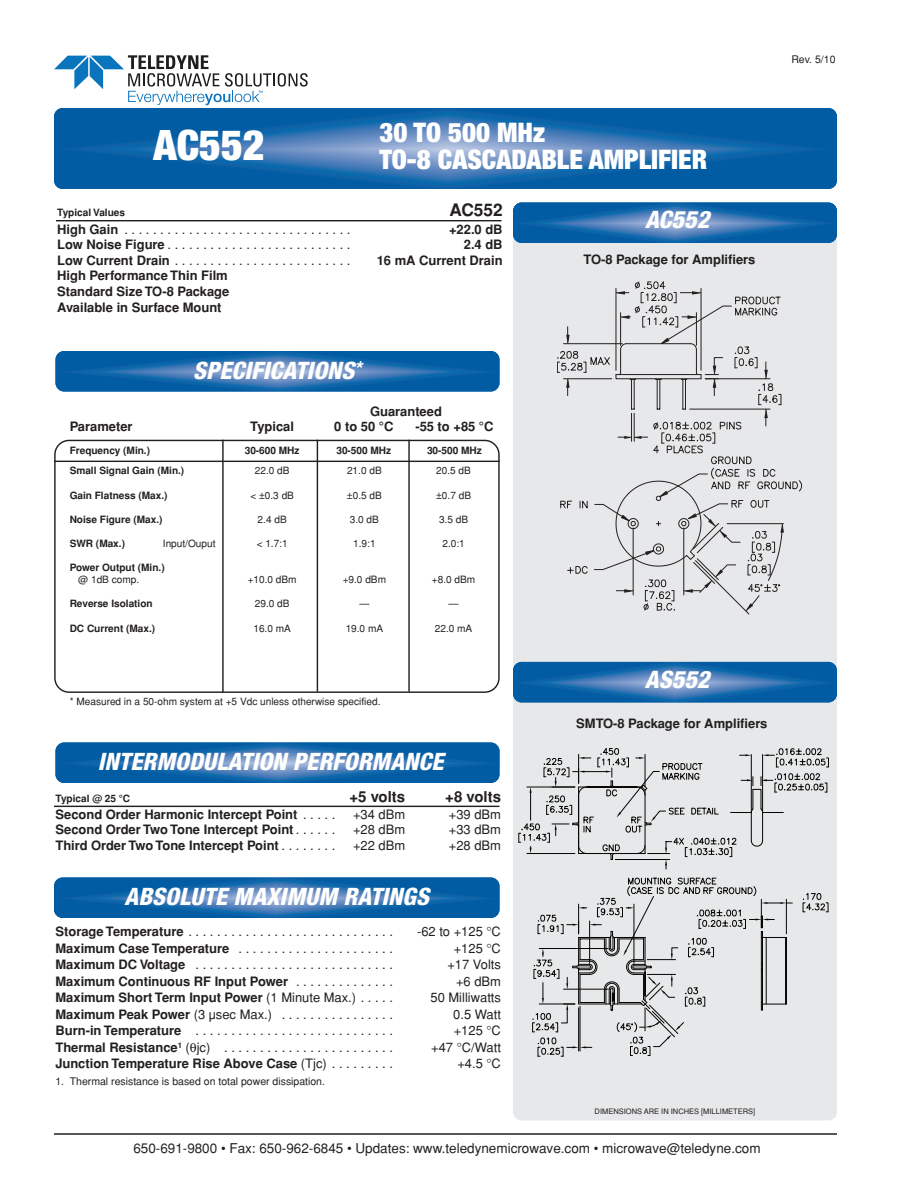
<style>
.page{position:relative;width:918px;height:1188px;background:#fff}
.page>*{position:absolute;margin:0;border:0;box-sizing:border-box;transform-origin:0 0}
.t1{font:900 condensed 42px "Helvetica Neue";color:#fff}
.t2{font:900 condensed 27px "Helvetica Neue";color:#fff}
.t3{font:italic 800 condensed 24px "Helvetica Neue";letter-spacing:.005em;color:#fff}
.t4{font:700 17.25px "Helvetica";color:#231f20}
.t5{font:700 15px "Helvetica";color:#231f20}
.t6{font:13.5px "Helvetica";color:#231f20}
.t7{font:700 12.9px/15.6px "Helvetica";color:#231f20;text-align:justify}
.t8{font:12.9px "Helvetica";color:#231f20}
.t9{font:10.5px "Helvetica";color:#231f20}
.t10{font:10.05px "Helvetica";color:#231f20}
.t11{font:700 10.05px "Helvetica";color:#231f20}
.t12{font:7.5px "Helvetica";color:#231f20}
.s1{font-weight:700}
.s2{font-weight:400}
</style>
<div class="page">
<svg style="left:54px;top:108px;width:783px;height:81px;background:#206bad"></svg>
<hr style="left:54px;top:1133px;width:783px;height:2px;background:#231f20">
<div style="left:513px;top:202px;width:324px;height:918px;background:#e7e8e9;border-radius:9px"></div>
<svg style="left:513px;top:662px;width:324px;height:40px;background:#216cad"></svg>
<svg style="left:56px;top:351px;width:444px;height:41px;background:#226dae"></svg>
<svg style="left:56px;top:742px;width:444px;height:41px;background:#226dae"></svg>
<svg style="left:54px;top:878px;width:446px;height:40px;background:#216cad"></svg>
<svg style="left:513px;top:202px;width:324px;height:41px;background:#226dae"></svg>
<svg style="left:54px;top:55px;width:254px;height:50px"></svg>
<svg style="left:54px;top:440px;width:446px;height:253px"></svg>
<hr style="left:54px;top:461px;width:446px;height:1px;background:#231f20">
<hr style="left:222px;top:440px;width:2px;height:253px;background:#231f20">
<hr style="left:317px;top:440px;width:1px;height:252px;background:#231f20">
<hr style="left:408px;top:440px;width:2px;height:252px;background:#231f20">
<svg style="left:557px;top:281px;width:245px;height:334px"></svg>
<hr style="left:56px;top:220px;width:445px;height:1px;background:#231f20">
<hr style="left:54px;top:806px;width:446px;height:1px;background:#231f20">
<svg style="left:803px;top:893px;width:26px;height:20px"></svg>
<svg style="left:532px;top:877px;width:260px;height:180px"></svg>
<svg style="left:519px;top:748px;width:310px;height:121px"></svg>
<h1 class="t1" style="left:153px;top:130px;width:113px">AC552</h1>
<h2 class="t2" style="left:380px;top:123px;width:167px">30 TO 500 MHz</h2>
<h2 class="t2" style="left:380px;top:150px;width:329px">TO-8 CASCADABLE AMPLIFIER</h2>
<p class="t11" style="left:57px;top:207px;width:69px">Typical Values</p>
<h3 class="t4" style="left:450px;top:200px;width:55px">AC552</h3>
<p class="t8" style="left:57px;top:222px;width:295px"><span class="s1">High Gain</span> . . . . . . . . . . . . . . . . . . . . . . . . . . . . . . . .</p>
<p class="t7" style="left:449px;top:222px;width:55px">+22.0 dB</p>
<p class="t8" style="left:57px;top:237px;width:295px"><span class="s1">Low Noise Figure</span> . . . . . . . . . . . . . . . . . . . . . . . . . .</p>
<p class="t7" style="left:464px;top:237px;width:40px">2.4 dB</p>
<p class="t8" style="left:57px;top:253px;width:295px"><span class="s1">Low Current Drain</span> . . . . . . . . . . . . . . . . . . . . . . . . .</p>
<p class="t7" style="left:377px;top:253px;width:127px">16 mA Current Drain</p>
<p class="t7" style="left:57px;top:268px;width:174px">High Performance Thin Film Standard Size TO-8 Package Available in Surface Mount</p>
<h3 class="t3" style="left:193px;top:361px;width:170px">SPECIFICATIONS<sup>*</sup></h3>
<p class="t7" style="left:370px;top:404px;width:73px">Guaranteed</p>
<p class="t7" style="left:70px;top:419px;width:64px">Parameter</p>
<p class="t7" style="left:250px;top:419px;width:45px">Typical</p>
<p class="t7" style="left:334px;top:419px;width:61px">0 to 50 °C</p>
<p class="t7" style="left:415px;top:419px;width:80px">-55 to +85 °C</p>
<p class="t11" style="left:70px;top:445px;width:82px">Frequency (Min.)</p>
<p class="t11" style="left:245px;top:445px;width:56px">30-600 MHz</p>
<p class="t11" style="left:336px;top:445px;width:56px">30-500 MHz</p>
<p class="t11" style="left:427px;top:445px;width:56px">30-500 MHz</p>
<p class="t11" style="left:70px;top:465px;width:116px">Small Signal Gain (Min.)</p>
<p class="t10" style="left:255px;top:465px;width:36px">22.0 dB</p>
<p class="t10" style="left:347px;top:465px;width:36px">21.0 dB</p>
<p class="t10" style="left:436px;top:465px;width:36px">20.5 dB</p>
<p class="t11" style="left:70px;top:489px;width:99px">Gain Flatness (Max.)</p>
<p class="t10" style="left:250px;top:489px;width:45px">&lt; ±0.3 dB</p>
<p class="t10" style="left:347px;top:489px;width:36px">±0.5 dB</p>
<p class="t10" style="left:436px;top:489px;width:36px">±0.7 dB</p>
<p class="t11" style="left:70px;top:513px;width:94px">Noise Figure (Max.)</p>
<p class="t10" style="left:258px;top:513px;width:31px">2.4 dB</p>
<p class="t10" style="left:350px;top:513px;width:31px">3.0 dB</p>
<p class="t10" style="left:439px;top:513px;width:31px">3.5 dB</p>
<p class="t11" style="left:70px;top:538px;width:57px">SWR (Max.)</p>
<p class="t10" style="left:163px;top:538px;width:54px">Input/Ouput</p>
<p class="t10" style="left:257px;top:538px;width:33px">&lt; 1.7:1</p>
<p class="t10" style="left:353px;top:538px;width:24px">1.9:1</p>
<p class="t10" style="left:442px;top:538px;width:24px">2.0:1</p>
<p class="t11" style="left:70px;top:562px;width:97px">Power Output (Min.)</p>
<p class="t10" style="left:78px;top:574px;width:63px">@ 1dB comp.</p>
<p class="t10" style="left:248px;top:574px;width:50px">+10.0 dBm</p>
<p class="t10" style="left:343px;top:574px;width:45px">+9.0 dBm</p>
<p class="t10" style="left:432px;top:574px;width:45px">+8.0 dBm</p>
<p class="t11" style="left:70px;top:598px;width:85px">Reverse Isolation</p>
<p class="t10" style="left:255px;top:598px;width:36px">29.0 dB</p>
<p class="t10" style="left:359px;top:598px;width:12px">—</p>
<p class="t10" style="left:449px;top:598px;width:12px">—</p>
<p class="t11" style="left:70px;top:622px;width:87px">DC Current (Max.)</p>
<p class="t10" style="left:253px;top:622px;width:39px">16.0 mA</p>
<p class="t10" style="left:346px;top:622px;width:39px">19.0 mA</p>
<p class="t10" style="left:435px;top:622px;width:39px">22.0 mA</p>
<p class="t10" style="left:70px;top:696px;width:312px">* Measured in a 50-ohm system at +5 Vdc unless otherwise specified.</p>
<h3 class="t3" style="left:98px;top:753px;width:347px">INTERMODULATION PERFORMANCE</h3>
<p class="t11" style="left:56px;top:793px;width:76px">Typical @ 25 °C</p>
<p class="t5" style="left:350px;top:788px;width:57px">+5 volts</p>
<p class="t5" style="left:445px;top:788px;width:57px">+8 volts</p>
<p class="t7" style="left:56px;top:806px;width:281px">Second Order Harmonic Intercept Point <span class="s2">. . . . .</span></p>
<p class="t8" style="left:353px;top:807px;width:54px">+34 dBm</p>
<p class="t8" style="left:449px;top:807px;width:54px">+39 dBm</p>
<p class="t7" style="left:56px;top:822px;width:281px">Second Order Two Tone Intercept Point <span class="s2">. . . . . .</span></p>
<p class="t8" style="left:353px;top:822px;width:54px">+28 dBm</p>
<p class="t8" style="left:449px;top:822px;width:54px">+33 dBm</p>
<p class="t7" style="left:56px;top:838px;width:281px">Third Order Two Tone Intercept Point <span class="s2">. . . . . . . .</span></p>
<p class="t8" style="left:353px;top:838px;width:54px">+22 dBm</p>
<p class="t8" style="left:449px;top:838px;width:54px">+28 dBm</p>
<h3 class="t3" style="left:124px;top:888px;width:306px">ABSOLUTE MAXIMUM RATINGS</h3>
<p class="t8" style="left:56px;top:924px;width:339px"><span class="s1">Storage Temperature</span> . . . . . . . . . . . . . . . . . . . . . . . . . . . . .</p>
<p class="t8" style="left:417px;top:924px;width:85px">-62 to +125 °C</p>
<p class="t7" style="left:56px;top:941px;width:339px">Maximum Case Temperature <span class="s2">. . . . . . . . . . . . . . . . . . . . . .</span></p>
<p class="t8" style="left:454px;top:941px;width:49px">+125 °C</p>
<p class="t8" style="left:56px;top:957px;width:339px"><span class="s1">Maximum DC Voltage</span> . . . . . . . . . . . . . . . . . . . . . . . . . . . .</p>
<p class="t8" style="left:447px;top:957px;width:55px">+17 Volts</p>
<p class="t7" style="left:56px;top:974px;width:339px">Maximum Continuous RF Input Power <span class="s2">. . . . . . . . . . . . . .</span></p>
<p class="t8" style="left:456px;top:974px;width:46px">+6 dBm</p>
<p class="t7" style="left:56px;top:990px;width:339px">Maximum Short Term Input Power <span class="s2">(1 Minute Max.) . . . . .</span></p>
<p class="t8" style="left:431px;top:990px;width:72px">50 Milliwatts</p>
<p class="t8" style="left:56px;top:1007px;width:339px"><span class="s1">Maximum Peak Power</span> (3 µsec Max.) . . . . . . . . . . . . . . . .</p>
<p class="t8" style="left:453px;top:1007px;width:49px">0.5 Watt</p>
<p class="t8" style="left:56px;top:1023px;width:339px"><span class="s1">Burn-in Temperature</span> . . . . . . . . . . . . . . . . . . . . . . . . . . . .</p>
<p class="t8" style="left:454px;top:1023px;width:49px">+125 °C</p>
<p class="t8" style="left:56px;top:1040px;width:339px"><span class="s1">Thermal Resistance</span><sup>1</sup> ( jc) . . . . . . . . . . . . . . . . . . . . . . . .</p>
<p class="t8" style="left:431px;top:1040px;width:71px">+47 °C/Watt</p>
<p class="t7" style="left:56px;top:1056px;width:339px">Junction Temperature Rise Above Case <span class="s2">(Tjc) . . . . . . . . .</span></p>
<p class="t8" style="left:457px;top:1056px;width:45px">+4.5 °C</p>
<p class="t9" style="left:56px;top:1075px;width:271px">1. Thermal resistance is based on total power dissipation.</p>
<h3 class="t3" style="left:645px;top:211px;width:65px">AC552</h3>
<p class="t7" style="left:584px;top:252px;width:173px">TO-8 Package for Amplifiers</p>
<h3 class="t3" style="left:645px;top:671px;width:66px">AS552</h3>
<p class="t7" style="left:576px;top:716px;width:193px">SMTO-8 Package for Amplifiers</p>
<p class="t12" style="left:595px;top:1107px;width:162px">DIMENSIONS ARE IN INCHES [MILLIMETERS]</p>
<p class="t6" style="left:133px;top:1140px;width:629px">650-691-9800 • Fax: 650-962-6845 • Updates: www.teledynemicrowave.com • microwave@teledyne.com</p>
<p class="t9" style="left:791px;top:53px;width:46px">Rev. 5/10</p>
</div>
